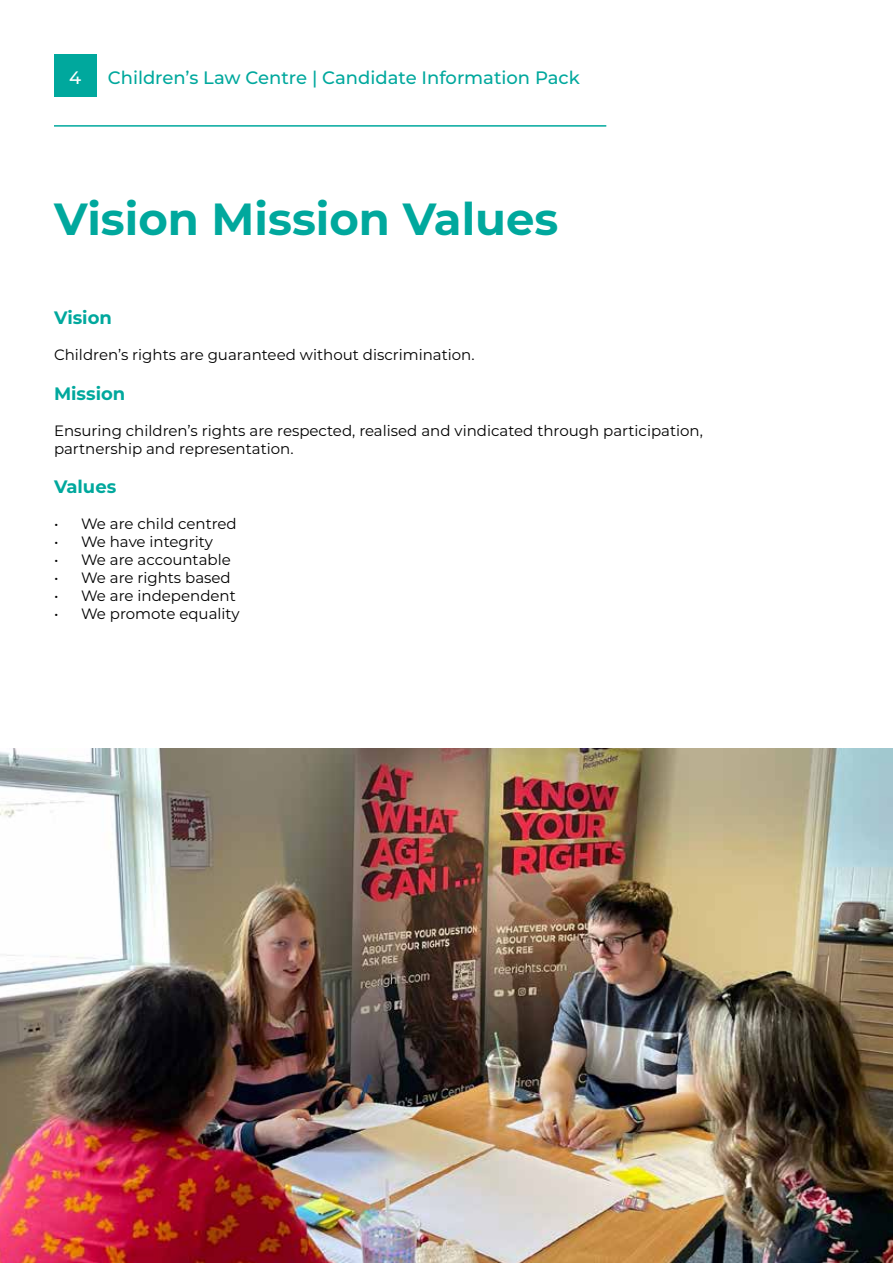
<style>
.page{position:relative;width:893px;height:1263px;background:#fff}
.page>*{position:absolute;margin:0;border:0;box-sizing:border-box;transform-origin:0 0}
.t1{font:700 45px "Montserrat";color:#00a89d}
.t2{font:500 18px "Montserrat";color:#00a89d}
.t3{font:700 18px "Montserrat";color:#00a89d}
.t4{font:500 18px "Montserrat";color:#fff}
.t5{font:15px/18px "Montserrat";color:#000}
</style>
<div class="page">
<hr style="left:54px;top:125px;width:552px;height:2px;background:#00a89d">
<div style="left:54px;top:54px;width:43px;height:43px;background:#00a89d"></div>
<img style="left:0;top:748px;width:893px;height:515px">
<p class="t4" style="left:69px;top:65px;width:14px">4</p>
<p class="t2" style="left:108px;top:65px;width:474px">Children’s Law Centre | Candidate Information Pack</p>
<h1 class="t1" style="left:54px;top:186px;width:506px">Vision Mission Values</h1>
<p class="t3" style="left:54px;top:305px;width:59px">Vision</p>
<p class="t5" style="left:54px;top:345px;width:422px">Children’s rights are guaranteed without discrimination.</p>
<p class="t3" style="left:54px;top:380px;width:73px">Mission</p>
<p class="t5" style="left:54px;top:421px;width:650px">Ensuring children’s rights are respected, realised and vindicated through participation, partnership and representation.</p>
<p class="t3" style="left:54px;top:474px;width:64px">Values</p>
<p class="t5" style="left:54px;top:514px;width:184px">• We are child centred</p>
<p class="t5" style="left:54px;top:532px;width:160px">• We have integrity</p>
<p class="t5" style="left:54px;top:550px;width:178px">• We are accountable</p>
<p class="t5" style="left:54px;top:568px;width:178px">• We are rights based</p>
<p class="t5" style="left:54px;top:586px;width:183px">• We are independent</p>
<p class="t5" style="left:54px;top:604px;width:187px">• We promote equality</p>
</div>
